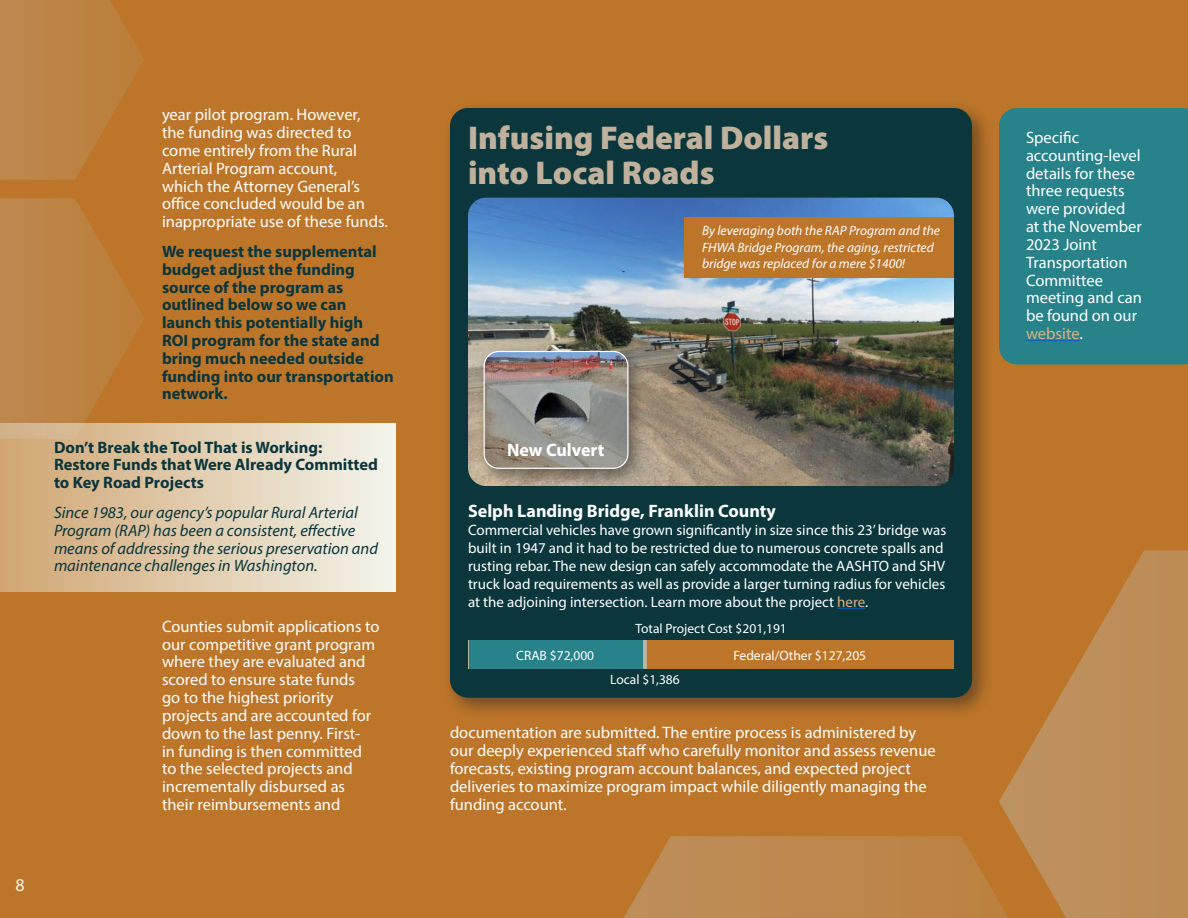
<style>
.page{position:relative;width:1188px;height:918px;background:#bc7529}
.page>*{position:absolute;margin:0;border:0;box-sizing:border-box;transform-origin:0 0}
.t1{font:900 33px/35.5px "Myriad Pro";color:#c0b19c}
.t2{font:700 18px "Myriad Pro";color:#fff}
.t3{font:18px "Myriad Pro";color:#f4f6ed}
.t4{font:16.5px/17.9px "Myriad Pro";color:#fff}
.t5{font:700 16.5px/17.9px "Myriad Pro";color:#0a363c}
.t6{font:italic 16.5px/17.9px "Myriad Pro";color:#0a363c}
.t7{font:15px/18px "Myriad Pro";color:#fff}
.t8{font:italic 13.5px/16.2px "Myriad Pro";color:#fff}
.t9{font:13.5px "Myriad Pro";color:#fff}
.s1{color:#dab082}
</style>
<div class="page">
<svg style="left:999px;top:550px;width:189px;height:368px;fill:#bd8d57"></svg>
<svg style="left:0;top:0;width:144px;height:180px"></svg>
<svg style="left:0;top:198px;width:144px;height:225px"></svg>
<div style="left:999px;top:108px;width:189px;height:256px;background:#28828a"></div>
<hr style="left:1026px;top:340px;width:53px;height:1px;background:#0563c1">
<svg style="left:624px;top:836px;width:482px;height:82px;fill:#bd874c"></svg>
<div style="left:0;top:423px;width:396px;height:168px;background:linear-gradient(to right,#d0a573,#f3f4eb)"></div>
<div style="left:441px;top:99px;width:553px;height:621px;background:#231f20;opacity:.5"></div>
<div style="left:450px;top:108px;width:522px;height:590px;background:#0a363c;border-radius:18px"></div>
<img style="left:468px;top:198px;width:486px;height:288px">
<div style="left:684px;top:217px;width:270px;height:61px;background:#bc7529"></div>
<div style="left:477px;top:344px;width:169px;height:142px;background:#231f20;opacity:.5"></div>
<img style="left:484px;top:351px;width:144px;height:117px">
<div style="left:484px;top:351px;width:144px;height:118px;border:1px solid #fff;border-radius:15px"></div>
<svg style="left:837px;top:608px;width:28px;height:1px"></svg>
<div style="left:469px;top:640px;width:485px;height:29px;background:#bc7529"></div>
<div style="left:469px;top:640px;width:178px;height:29px;background:#c0b19c"></div>
<div style="left:469px;top:640px;width:174px;height:29px;background:#28828a"></div>
<p class="t3" style="left:16px;top:874px;width:11px">8</p>
<p class="t4" style="left:162px;top:106px;width:227px">year pilot program. However,<br>the funding was directed to come entirely from the Rural<br>Arterial Program account,<br>which the Attorney General’s office concluded would be an inappropriate use of these funds.</p>
<p class="t5" style="left:162px;top:242px;width:233px">We request the supplemental budget adjust the funding source of the program as outlined below so we can launch this potentially high<br>ROI program for the state and bring much needed outside funding into our transportation network.</p>
<p class="t5" style="left:54px;top:438px;width:325px">Don’t Break the Tool That is Working:<br>Restore Funds that Were Already Committed to Key Road Projects</p>
<p class="t6" style="left:54px;top:503px;width:326px">Since 1983, our agency’s popular Rural Arterial Program (RAP) has been a consistent, effective means of addressing the serious preservation and maintenance challenges in Washington.</p>
<p class="t4" style="left:162px;top:617px;width:219px">Counties submit applications to our competitive grant program where they are evaluated and scored to ensure state funds<br>go to the highest priority projects and are accounted for down to the last penny. First-<br>in funding is then committed to the selected projects and incrementally disbursed as their reimbursements and</p>
<p class="t1" style="left:468px;top:118px;width:362px">Infusing Federal Dollars into Local Roads</p>
<p class="t2" style="left:507px;top:438px;width:99px">New Culvert</p>
<p class="t2" style="left:542px;top:441px;width:55px">Before</p>
<p class="t8" style="left:702px;top:223px;width:240px">By leveraging both the RAP Program and the<br>FHWA Bridge Program, the aging, restricted bridge was replaced for a mere $1400!</p>
<p class="t2" style="left:468px;top:499px;width:310px">Selph Landing Bridge, Franklin County</p>
<p class="t7" style="left:468px;top:521px;width:480px">Commercial vehicles have grown significantly in size since this 23’ bridge was built in 1947 and it had to be restricted due to numerous concrete spalls and rusting rebar. The new design can safely accommodate the AASHTO and SHV truck load requirements as well as provide a larger turning radius for vehicles at the adjoining intersection. Learn more about the project <span class="s1">here</span>.</p>
<p class="t9" style="left:635px;top:620px;width:153px">Total Project Cost $201,191</p>
<p class="t9" style="left:516px;top:647px;width:79px">CRAB $72,000</p>
<p class="t9" style="left:610px;top:671px;width:71px">Local $1,386</p>
<p class="t9" style="left:733px;top:647px;width:134px">Federal/Other $127,205</p>
<p class="t4" style="left:450px;top:724px;width:487px">documentation are submitted. The entire process is administered by our deeply experienced staff who carefully monitor and assess revenue forecasts, existing program account balances, and expected project deliveries to maximize program impact while diligently managing the funding account.</p>
<p class="t4" style="left:1026px;top:128px;width:117px">Specific accounting-level details for these three requests were provided at the November<br>2023 Joint<br>Transportation<br>Committee meeting and can be found on our <span class="s1">website</span>.</p>
</div>
